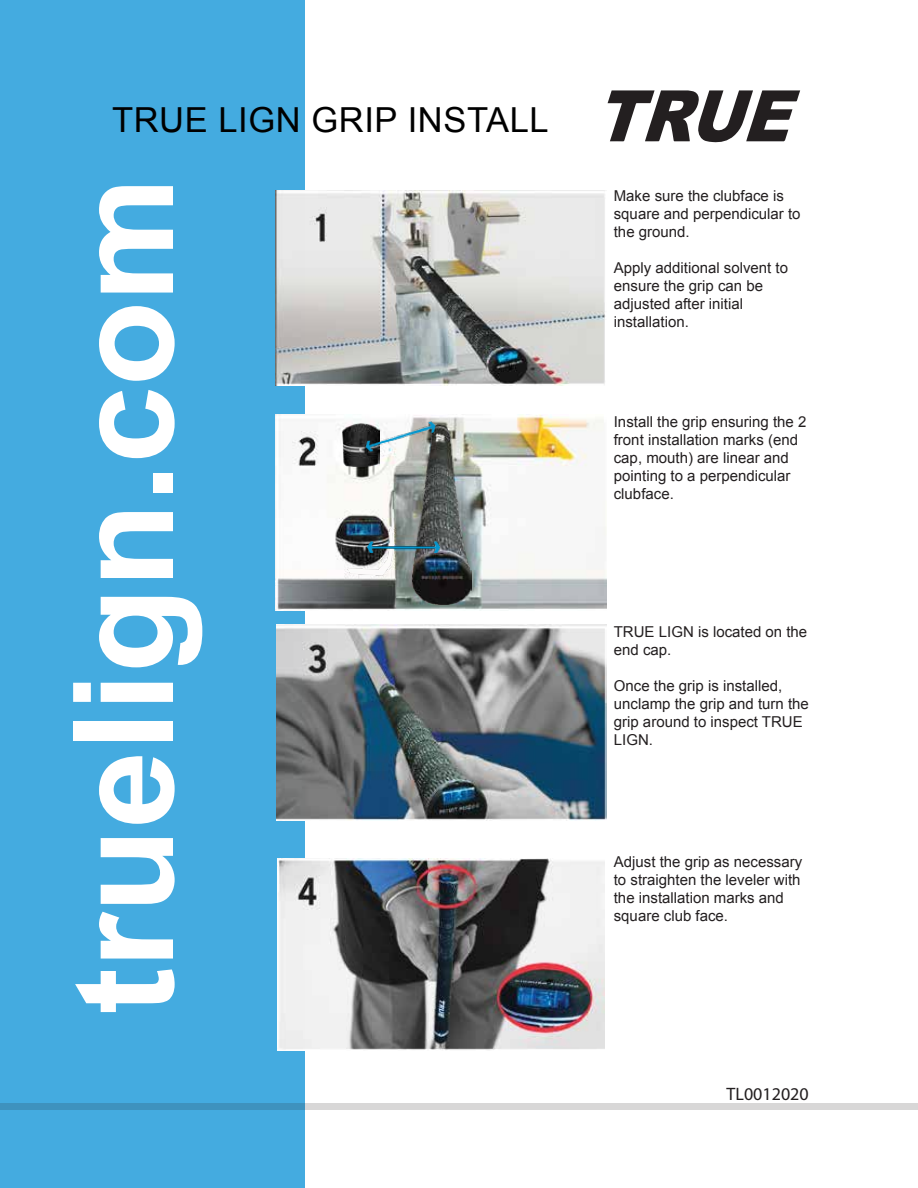
<style>
.page{position:relative;width:918px;height:1188px;background:#fff}
.page>*{position:absolute;margin:0;border:0;box-sizing:border-box;transform-origin:0 0}
.t1{font:700 139.5px "Arial";color:#fff}
.t2{font:34.5px "Arial";letter-spacing:.015em;color:#000}
.t3{font:18px "Myriad Pro";color:#231f20}
.t4{font:15px/18px "Arial";color:#231f20}
</style>
<div class="page">
<div style="left:0;top:0;width:305px;height:1188px;background:#44abe0"></div>
<svg style="left:608px;top:90px;width:192px;height:53px"></svg>
<svg style="left:0;top:1103px;width:918px;height:7px;background:#a4c0ce"></svg>
<img style="left:275px;top:414px;width:332px;height:196px">
<img style="left:380px;top:451px;width:10px;height:6px">
<img style="left:413px;top:424px;width:59px;height:180px">
<img style="left:343px;top:423px;width:37px;height:43px">
<img style="left:367px;top:541px;width:73px;height:11px">
<img style="left:365px;top:422px;width:70px;height:29px">
<img style="left:276px;top:625px;width:330px;height:195px">
<img style="left:276px;top:190px;width:329px;height:195px">
<img style="left:277px;top:859px;width:328px;height:192px">
<h2 class="t2" style="left:112px;top:97px;width:438px">TRUE LIGN GRIP INSTALL</h2>
<h1 class="t1" style="left:32px;top:1014px;width:839px;rotate:-90deg">truelign.com</h1>
<p class="t4" style="left:614px;top:187px;width:188px">Make sure the clubface is square and perpendicular to the ground.</p>
<p class="t4" style="left:614px;top:259px;width:176px">Apply additional solvent to ensure the grip can be adjusted after initial installation.</p>
<p class="t4" style="left:614px;top:412px;width:194px">Install the grip ensuring the 2 front installation marks (end cap, mouth) are linear and pointing to a perpendicular clubface.</p>
<p class="t4" style="left:614px;top:623px;width:195px">TRUE LIGN is located on the end cap.</p>
<p class="t4" style="left:614px;top:677px;width:197px">Once the grip is installed, unclamp the grip and turn the grip around to inspect TRUE<br>LIGN.</p>
<p class="t4" style="left:614px;top:853px;width:190px">Adjust the grip as necessary to straighten the leveler with the installation marks and square club face.</p>
<p class="t3" style="left:727px;top:1083px;width:84px">TL0012020</p>
</div>
